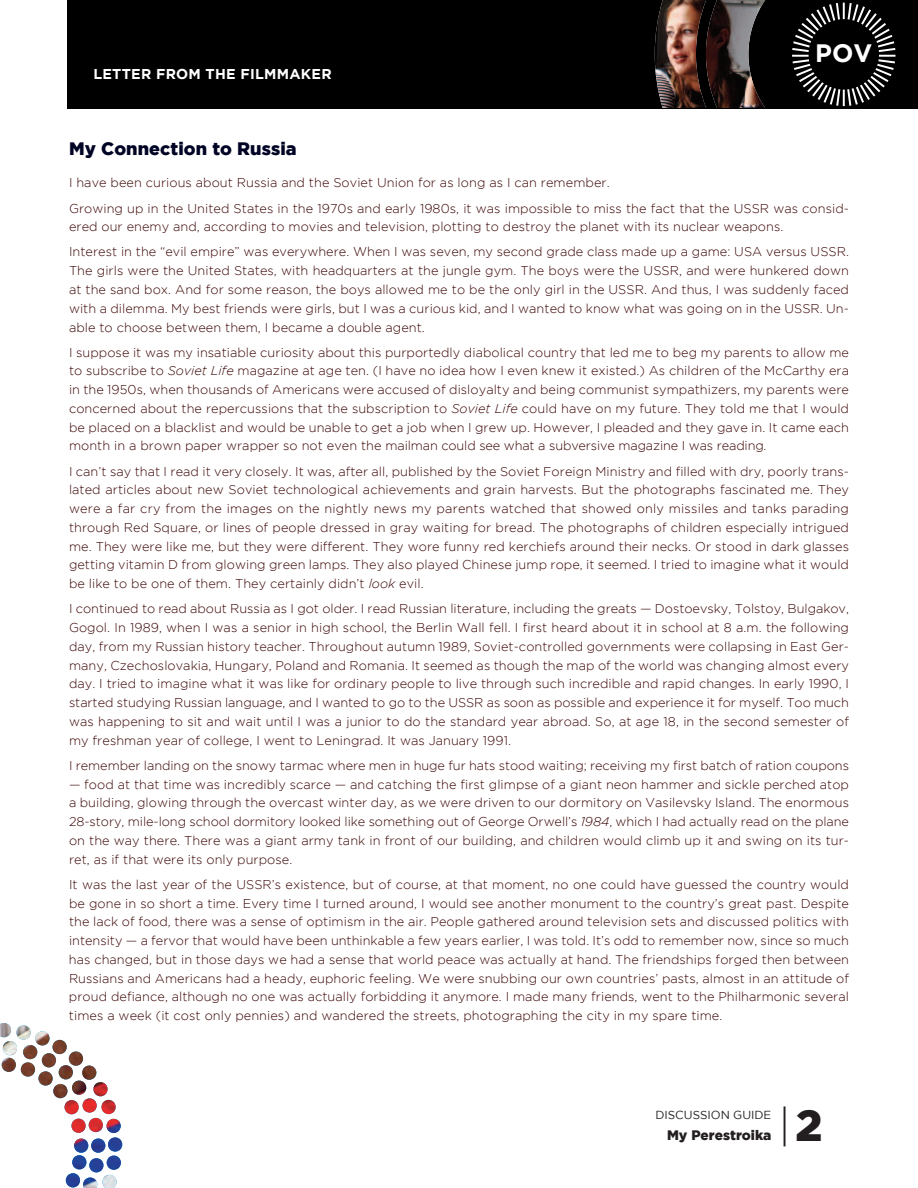
<style>
.page{position:relative;width:918px;height:1188px;background:#fff}
.page>*{position:absolute;margin:0;border:0;box-sizing:border-box;transform-origin:0 0}
.t1{font:300 43.35px "Gotham";color:#231f20}
.t2{font:700 25.2px "Gotham";color:#fff}
.t3{font:900 18px "Gotham";letter-spacing:.005em;color:#000424}
.t4{font:700 14.25px "Gotham";letter-spacing:.02em;color:#fff}
.t5{font:900 13.65px "Gotham";color:#231f20}
.t6{font:300 12.75px/18.8px "Gotham";letter-spacing:.005em;color:#390000;text-align:justify}
.t7{font:11.7px "Gotham";color:#231f20}
.s1{font-style:italic}
.s2{font-weight:900}
</style>
<div class="page">
<div style="left:68px;top:0;width:850px;height:108px;background:#000"></div>
<svg style="left:792px;top:3px;width:104px;height:103px"></svg>
<img style="left:655px;top:0;width:110px;height:108px">
<svg style="left:65px;top:1086px;width:57px;height:102px"></svg>
<img style="left:0;top:1023px;width:107px;height:110px">
<p class="t4" style="left:93px;top:69px;width:229px">BACKGROUND INFORMATION</p>
<p class="t4" style="left:93px;top:69px;width:240px">LETTER FROM THE FILMMAKER</p>
<h2 class="t2" style="left:815px;top:44px;width:59px">POV</h2>
<h3 class="t3" style="left:69px;top:142px;width:229px">My Connection to Russia</h3>
<p class="t6" style="left:69px;top:171px;width:782px;line-height:25.2px">i have been curious about Russia and the soviet union for as long as i can remember.<br>Growing up in the united states in the 1970s and early 1980s, it was impossible to miss the fact that the ussR was consid-</p>
<p class="t6" style="left:69px;top:215px;width:782px;line-height:25.2px">ered our enemy and, according to movies and television, plotting to destroy the planet with its nuclear weapons.<br>interest in the “evil empire” was everywhere. When i was seven, my second grade class made up a game: usA versus ussR.</p>
<p class="t6" style="left:69px;top:262px;width:782px">The girls were the united states, with headquarters at the jungle gym. The boys were the ussR, and were hunkered down at the sand box. And for some reason, the boys allowed me to be the only girl in the ussR. And thus, i was suddenly faced with a dilemma. My best friends were girls, but i was a curious kid, and i wanted to know what was going on in the ussR. un&shy;able to choose between them, i became a double agent.</p>
<p class="t6" style="left:69px;top:344px;width:782px">i suppose it was my insatiable curiosity about this purportedly diabolical country that led me to beg my parents to allow me to subscribe to <span class="s1">Soviet Life</span> magazine at age ten. (i have no idea how i even knew it existed.) As children of the Mccarthy era in the 1950s, when thousands of Americans were accused of disloyalty and being communist sympathizers, my parents were concerned about the repercussions that the subscription to <span class="s1">Soviet Life</span> could have on my future. They told me that i would be placed on a blacklist and would be unable to get a job when i grew up. However, i pleaded and they gave in. it came each month in a brown paper wrapper so not even the mailman could see what a subversive magazine i was reading.</p>
<p class="t6" style="left:69px;top:463px;width:782px">i can’t say that i read it very closely. it was, after all, published by the soviet Foreign Ministry and filled with dry, poorly trans&shy;lated articles about new soviet technological achievements and grain harvests. But the photographs fascinated me. They were a far cry from the images on the nightly news my parents watched that showed only missiles and tanks parading through Red square, or lines of people dressed in gray waiting for bread. The photographs of children especially intrigued me. They were like me, but they were different. They wore funny red kerchiefs around their necks. or stood in dark glasses getting vitamin D from glowing green lamps. They also played chinese jump rope, it seemed. i tried to imagine what it would be like to be one of them. They certainly didn’t <span class="s1">look</span> evil.</p>
<p class="t6" style="left:69px;top:600px;width:782px">i continued to read about Russia as i got older. i read Russian literature, including the greats — Dostoevsky, Tolstoy, Bulgakov, Gogol. in 1989, when i was a senior in high school, the Berlin Wall fell. i first heard about it in school at 8 a.m. the following day, from my Russian history teacher. Throughout autumn 1989, soviet-controlled governments were collapsing in east Ger&shy;many, czechoslovakia, Hungary, Poland and Romania. it seemed as though the map of the world was changing almost every day. i tried to imagine what it was like for ordinary people to live through such incredible and rapid changes. in early 1990, i started studying Russian language, and i wanted to go to the ussR as soon as possible and experience it for myself. Too much was happening to sit and wait until i was a junior to do the standard year abroad. so, at age 18, in the second semester of my freshman year of college, i went to Leningrad. it was January 1991.</p>
<p class="t6" style="left:69px;top:757px;width:782px">i remember landing on the snowy tarmac where men in huge fur hats stood waiting; receiving my first batch of ration coupons</p>
<p class="t6" style="left:69px;top:776px;width:782px">— food at that time was incredibly scarce — and catching the first glimpse of a giant neon hammer and sickle perched atop a building, glowing through the overcast winter day, as we were driven to our dormitory on Vasilevsky island. The enormous 28-story, mile-long school dormitory looked like something out of George orwell’s <span class="s1">1984</span>, which i had actually read on the plane on the way there. There was a giant army tank in front of our building, and children would climb up it and swing on its tur&shy;ret, as if that were its only purpose.</p>
<p class="t6" style="left:69px;top:876px;width:782px">it was the last year of the ussR’s existence, but of course, at that moment, no one could have guessed the country would be gone in so short a time. every time i turned around, i would see another monument to the country’s great past. Despite the lack of food, there was a sense of optimism in the air. People gathered around television sets and discussed politics with intensity — a fervor that would have been unthinkable a few years earlier, i was told. it’s odd to remember now, since so much has changed, but in those days we had a sense that world peace was actually at hand. The friendships forged then between Russians and Americans had a heady, euphoric feeling. We were snubbing our own countries’ pasts, almost in an attitude of proud defiance, although no one was actually forbidding it anymore. i made many friends, went to the Philharmonic several times a week (it cost only pennies) and wandered the streets, photographing the city in my spare time.</p>
<p class="t7" style="left:655px;top:1110px;width:117px">DISCUSSION GUIDe</p>
<p class="t5" style="left:667px;top:1130px;width:106px">My Perestroika</p>
<h1 class="t1" style="left:779px;top:1109px;width:45px">|<span class="s2">2</span></h1>
</div>
